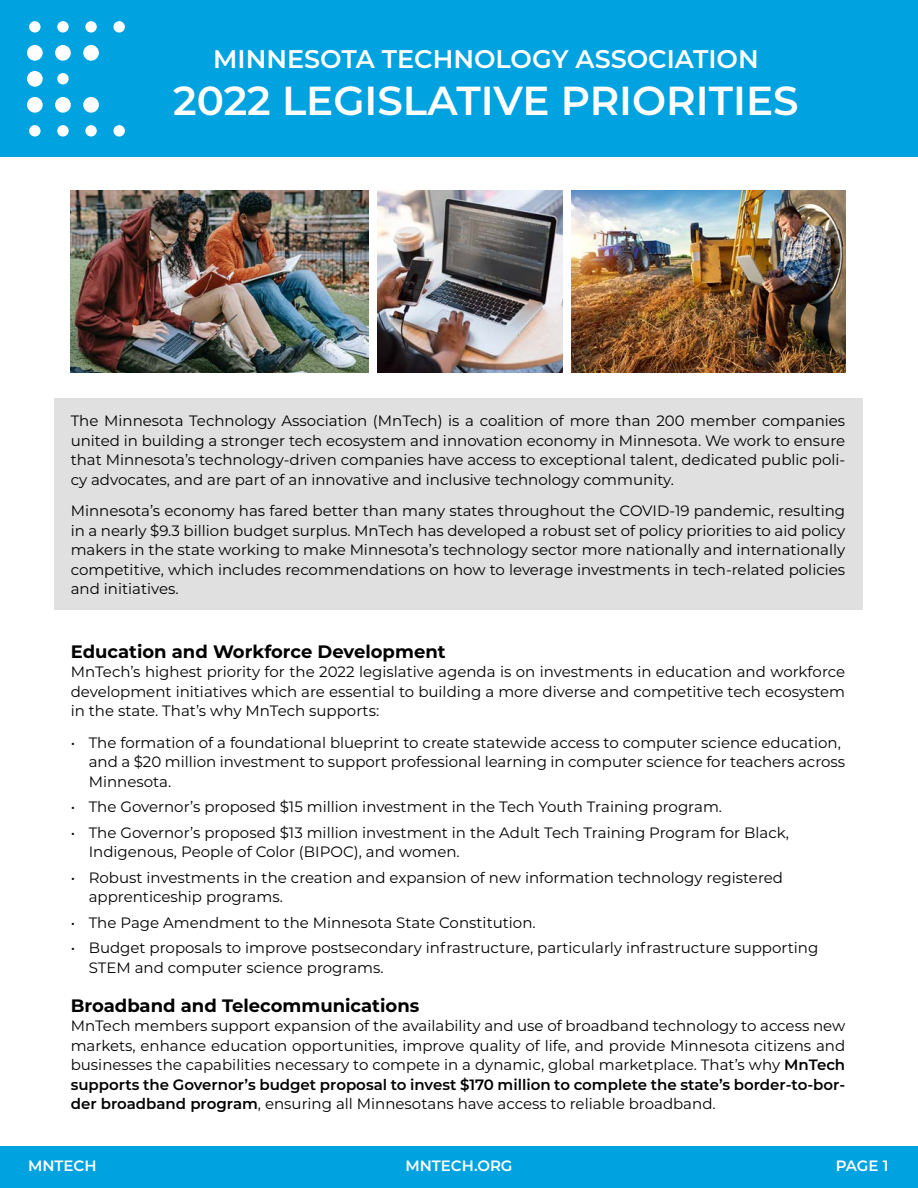
<style>
.page{position:relative;width:918px;height:1188px;background:#fff}
.page>*{position:absolute;margin:0;border:0;box-sizing:border-box;transform-origin:0 0}
.t1{font:600 40.5px "Montserrat";color:#fff}
.t2{font:600 25.5px "Montserrat";color:#fff}
.t3{font:700 18px "Montserrat";color:#000}
.t4{font:15px/19.5px "Montserrat";color:#000;text-align:justify}
.t5{font:600 15px "Montserrat";color:#fff}
.s1{font-weight:600}
</style>
<div class="page">
<div style="left:0;top:0;width:918px;height:156px;background:#00a2df"></div>
<div style="left:29px;top:21px;width:12px;height:12px;background:#fff;border-radius:50%"></div>
<div style="left:57px;top:21px;width:12px;height:12px;background:#fff;border-radius:50%"></div>
<div style="left:57px;top:73px;width:12px;height:11px;background:#fff;border-radius:50%"></div>
<div style="left:85px;top:21px;width:12px;height:12px;background:#fff;border-radius:50%"></div>
<div style="left:114px;top:21px;width:11px;height:12px;background:#fff;border-radius:50%"></div>
<div style="left:29px;top:125px;width:12px;height:12px;background:#fff;border-radius:50%"></div>
<div style="left:57px;top:125px;width:12px;height:12px;background:#fff;border-radius:50%"></div>
<div style="left:85px;top:125px;width:12px;height:12px;background:#fff;border-radius:50%"></div>
<div style="left:114px;top:125px;width:11px;height:12px;background:#fff;border-radius:50%"></div>
<div style="left:27px;top:45px;width:16px;height:16px;background:#fff;border-radius:50%"></div>
<div style="left:55px;top:45px;width:16px;height:16px;background:#fff;border-radius:50%"></div>
<div style="left:83px;top:45px;width:16px;height:16px;background:#fff;border-radius:50%"></div>
<div style="left:27px;top:71px;width:16px;height:16px;background:#fff;border-radius:50%"></div>
<div style="left:27px;top:97px;width:16px;height:16px;background:#fff;border-radius:50%"></div>
<div style="left:55px;top:97px;width:16px;height:16px;background:#fff;border-radius:50%"></div>
<div style="left:83px;top:97px;width:16px;height:16px;background:#fff;border-radius:50%"></div>
<div style="left:0;top:1146px;width:918px;height:41px;background:#00a2df"></div>
<div style="left:55px;top:398px;width:808px;height:212px;background:#e0e0e0"></div>
<img style="left:377px;top:190px;width:186px;height:183px">
<img style="left:71px;top:190px;width:297px;height:183px">
<img style="left:571px;top:190px;width:274px;height:183px">
<p class="t2" style="left:213px;top:41px;width:547px">MINNESOTA TECHNOLOGY ASSOCIATION</p>
<p class="t1" style="left:173px;top:71px;width:627px">2022 LEGISLATIVE PRIORITIES</p>
<p class="t4" style="left:71px;top:411px;width:776px">The Minnesota Technology Association (MnTech) is a coalition of more than 200 member companies united in building a stronger tech ecosystem and innovation economy in Minnesota. We work to ensure that Minnesota’s technology-driven companies have access to exceptional talent, dedicated public poli&shy;cy advocates, and are part of an innovative and inclusive technology community.</p>
<p class="t4" style="left:71px;top:501px;width:776px">Minnesota’s economy has fared better than many states throughout the COVID-19 pandemic, resulting in a nearly $9.3 billion budget surplus. MnTech has developed a robust set of policy priorities to aid policy makers in the state working to make Minnesota’s technology sector more nationally and internationally competitive, which includes recommendations on how to leverage investments in tech-related policies and initiatives.</p>
<p class="t3" style="left:71px;top:638px;width:376px">Education and Workforce Development</p>
<p class="t4" style="left:71px;top:662px;width:776px">MnTech’s highest priority for the 2022 legislative agenda is on investments in education and workforce development initiatives which are essential to building a more diverse and competitive tech ecosystem in the state. That’s why MnTech supports:</p>
<p class="t4" style="left:71px;top:732px;width:776px;text-align:right">• The formation of a foundational blueprint to create statewide access to computer science education, and a $20 million investment to support professional learning in computer science for teachers across</p>
<p class="t4" style="left:89px;top:771px;width:84px">Minnesota.</p>
<p class="t4" style="left:71px;top:797px;width:653px">• The Governor’s proposed $15 million investment in the Tech Youth Training program.</p>
<p class="t4" style="left:71px;top:822px;width:720px">• The Governor’s proposed $13 million investment in the Adult Tech Training Program for Black,</p>
<p class="t4" style="left:89px;top:842px;width:373px">Indigenous, People of Color (BIPOC), and women.</p>
<p class="t4" style="left:71px;top:867px;width:714px">• Robust investments in the creation and expansion of new information technology registered</p>
<p class="t4" style="left:89px;top:887px;width:196px">apprenticeship programs.</p>
<p class="t4" style="left:71px;top:912px;width:467px">• The Page Amendment to the Minnesota State Constitution.</p>
<p class="t4" style="left:89px;top:938px;width:731px;text-indent:-18px">• Budget proposals to improve postsecondary infrastructure, particularly infrastructure supporting<br>STEM and computer science programs.</p>
<p class="t3" style="left:71px;top:992px;width:350px">Broadband and Telecommunications</p>
<p class="t4" style="left:71px;top:1016px;width:776px">MnTech members support expansion of the availability and use of broadband technology to access new markets, enhance education opportunities, improve quality of life, and provide Minnesota citizens and businesses the capabilities necessary to compete in a dynamic, global marketplace. That’s why <span class="s1">MnTech supports the Governor’s budget proposal to invest $170 million to complete the state’s border-to-bor&shy;der broadband program</span>, ensuring all Minnesotans have access to reliable broadband.</p>
<p class="t5" style="left:28px;top:1155px;width:70px">MNTECH</p>
<p class="t5" style="left:405px;top:1155px;width:109px">MNTECH.ORG</p>
<p class="t5" style="left:836px;top:1155px;width:54px">PAGE 1</p>
</div>
